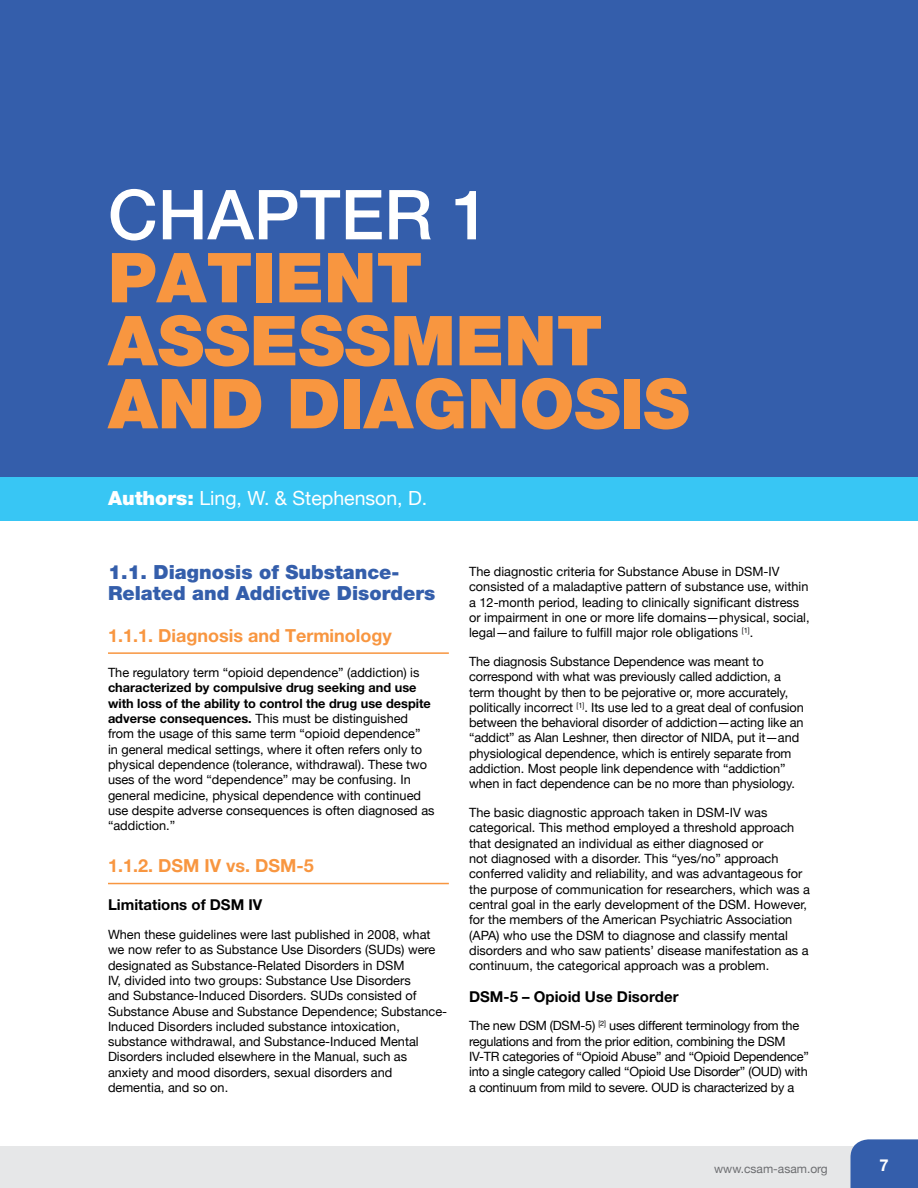
<style>
.page{position:relative;width:918px;height:1188px;background:#fff}
.page>*{position:absolute;margin:0;border:0;box-sizing:border-box;transform-origin:0 0}
.t1{font:900 69px/63px "Helvetica Neue";color:#f89640}
.t2{font:500 69px "Helvetica Neue";color:#fff}
.t3{font:900 19.5px/21px "Helvetica Neue";color:#345eab}
.t4{font:19.5px "Helvetica Neue";color:#fff}
.t5{font:700 18px "Helvetica Neue CE";color:#f89640}
.t6{font:700 16.5px "Helvetica Neue CE";color:#fff}
.t7{font:700 15px "Helvetica Neue CE";color:#000}
.t8{font:12.75px/15.3px "Helvetica Neue";color:#000}
.t9{font:12.75px/15.3px "Helvetica Neue";letter-spacing:-.02em;color:#000}
.t10{font:700 12.75px/15.3px "Helvetica Neue CE";color:#000}
.t11{font:12px "Helvetica Neue";color:#6d6e71}
.s1{font-weight:900}
.s2{font-family:"Helvetica Neue CE";font-weight:700}
</style>
<div class="page">
<div style="left:0;top:1146px;width:918px;height:42px;background:#e6e7e8"></div>
<div style="left:850px;top:1139px;width:68px;height:49px;background:#345eab"></div>
<div style="left:0;top:0;width:918px;height:520px;background:#345eab"></div>
<div style="left:0;top:477px;width:918px;height:43px;background:#38c6f4"></div>
<hr style="left:108px;top:652px;width:341px;height:2px;background:#f89640">
<hr style="left:108px;top:883px;width:341px;height:1px;background:#f89640">
<h1 class="t2" style="left:108px;top:174px;width:384px">CHAPTER 1</h1>
<h1 class="t1" style="left:108px;top:246px;width:583px">Patient<br>Assessment and Diagnosis</h1>
<h2 class="t4" style="left:108px;top:484px;width:321px"><span class="s1">Authors:</span> Ling, W. &amp; Stephenson, D.</h2>
<h2 class="t3" style="left:108px;top:561px;width:329px">1.1. Diagnosis of Substance-<br>Related and Addictive Disorders</h2>
<h3 class="t5" style="left:108px;top:624px;width:285px">1.1.1. Diagnosis and Terminology</h3>
<p class="t8" style="left:108px;top:666px;width:313px">The regulatory term “opioid dependence” (addiction) is</p>
<p class="t10" style="left:108px;top:680px;width:324px">characterized by compulsive drug seeking and use with loss of the ability to control the drug use despite</p>
<p class="t8" style="left:108px;top:712px;width:328px"><span class="s2">adverse consequences.</span> This must be distinguished from the usage of this same term “opioid dependence”<br>in general medical settings, where it often refers only to physical dependence (tolerance, withdrawal). These two uses of the word “dependence” may be confusing. In general medicine, physical dependence with continued use despite adverse consequences is often diagnosed as “addiction.”</p>
<h3 class="t5" style="left:108px;top:854px;width:207px">1.1.2. DSM IV vs. DSM-5</h3>
<p class="t7" style="left:108px;top:896px;width:156px">Limitations of DSM IV</p>
<p class="t8" style="left:108px;top:928px;width:341px">When these guidelines were last published in 2008, what we now refer to as Substance Use Disorders (SUDs) were designated as Substance-Related Disorders in DSM<br>IV, divided into two groups: Substance Use Disorders<br>and Substance-Induced Disorders. SUDs consisted of Substance Abuse and Substance Dependence; Substance-Induced Disorders included substance intoxication, substance withdrawal, and Substance-Induced Mental Disorders included elsewhere in the Manual, such as anxiety and mood disorders, sexual disorders and dementia, and so on.</p>
<p class="t8" style="left:469px;top:564px;width:342px">The diagnostic criteria for Substance Abuse in DSM-IV consisted of a maladaptive pattern of substance use, within a 12-month period, leading to clinically significant distress or impairment in one or more life domains—physical, social, legal—and failure to fulfill major role obligations <sup>[1]</sup>.</p>
<p class="t8" style="left:469px;top:654px;width:336px">The diagnosis Substance Dependence was meant to correspond with what was previously called addiction, a term thought by then to be pejorative or, more accurately, politically incorrect <sup>[1]</sup>. Its use led to a great deal of confusion between the behavioral disorder of addiction—acting like an “addict” as Alan Leshner, then director of NIDA, put it—and physiological dependence, which is entirely separate from addiction. Most people link dependence with “addiction” when in fact dependence can be no more than physiology.</p>
<p class="t8" style="left:469px;top:806px;width:342px">The basic diagnostic approach taken in DSM-IV was categorical. This method employed a threshold approach that designated an individual as either diagnosed or<br>not diagnosed with a disorder. This “yes/no” approach conferred validity and reliability, and was advantageous for the purpose of communication for researchers, which was a central goal in the early development of the DSM. However, for the members of the American Psychiatric Association (APA) who use the DSM to diagnose and classify mental disorders and who saw patients’ disease manifestation as a continuum, the categorical approach was a problem.</p>
<p class="t7" style="left:469px;top:987px;width:211px">DSM-5 – Opioid Use Disorder</p>
<p class="t9" style="left:469px;top:1019px;width:341px">The new DSM (DSM-5) <sup>[2]</sup> uses different terminology from the regulations and from the prior edition, combining the DSM IV-TR categories of “Opioid Abuse” and “Opioid Dependence” into a single category called “Opioid Use Disorder” (OUD) with a continuum from mild to severe. OUD is characterized by a</p>
<p class="t11" style="left:714px;top:1160px;width:115px">www.csam-asam.org</p>
<p class="t6" style="left:880px;top:1155px;width:11px">7</p>
</div>
